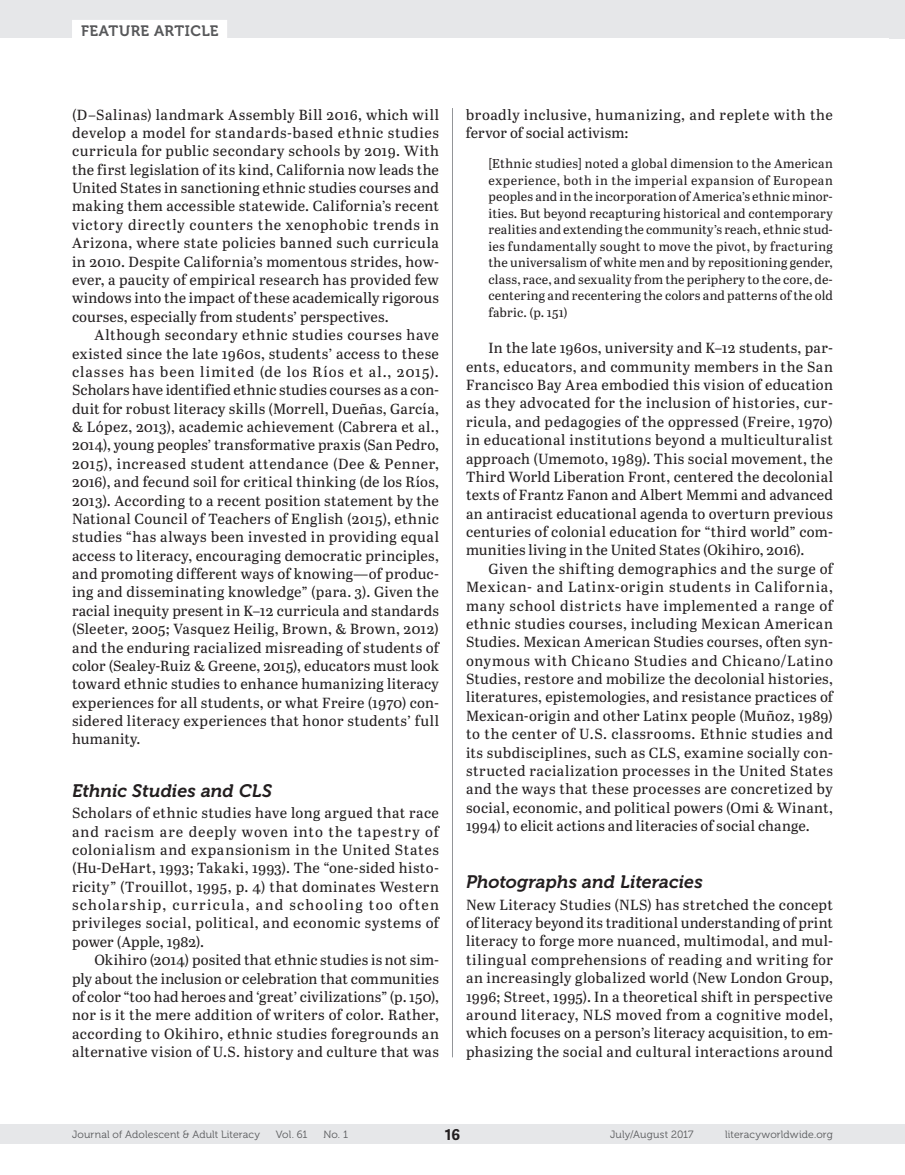
<style>
.page{position:relative;width:905px;height:1175px;background:#fff}
.page>*{position:absolute;margin:0;border:0;box-sizing:border-box;transform-origin:0 0}
.t1{font:italic 18px "Museo 700";color:#231f20}
.t2{font:15px "Museo 700";letter-spacing:.03em;color:#57585a}
.t3{font:700 15px "Adelle Sans";color:#231f20}
.t4{font:14.7px/18.3px "Abril Text";letter-spacing:.015em;color:#231f20;text-align:justify}
.t5{font:12.75px/16.5px "Abril Text";letter-spacing:.01em;color:#231f20;text-align:justify}
.t6{font:10.5px "Museo 300";letter-spacing:.015em;color:#57585a}
</style>
<div class="page">
<div style="left:0;top:0;width:904px;height:38px;background:#e6e7e9"></div>
<div style="left:889px;top:0;width:15px;height:39px;background:#e6e7e9"></div>
<hr style="left:452px;top:108px;width:1px;height:949px;background:#939598">
<div style="left:0;top:1124px;width:904px;height:20px;background:#e6e7e9"></div>
<div style="left:72px;top:20px;width:155px;height:21px;background:#fff"></div>
<p class="t2" style="left:81px;top:22px;width:139px">FEATURE ARTICLE</p>
<p class="t4" style="left:72px;top:105px;width:368px">(D–Salinas) landmark Assembly Bill 2016, which will develop a model for standards-based ethnic studies curricula for public secondary schools by 2019. With the first legislation of its kind, California now leads the United States in sanctioning ethnic studies courses and making them accessible statewide. California’s recent victory directly counters the xenophobic trends in Arizona, where state policies banned such curricula in 2010. Despite California’s momentous strides, how&shy;ever, a paucity of empirical research has provided few windows into the impact of these academically rigorous courses, especially from students’ perspectives.</p>
<p class="t4" style="left:72px;top:325px;width:368px;text-indent:22px">Although secondary ethnic studies courses have existed since the late 1960s, students’ access to these classes has been limited (de los Ríos et al., 2015).<br>Scholars have identified ethnic studies courses as a con&shy;duit for robust literacy skills (Morrell, Dueñas, García, &amp; López, 2013), academic achievement (Cabrera et al., 2014), young peoples’ transformative praxis (San Pedro, 2015), increased student attendance (Dee &amp; Penner, 2016), and fecund soil for critical thinking (de los Ríos, 2013). According to a recent position statement by the National Council of Teachers of English (2015), ethnic studies “has always been invested in providing equal access to literacy, encouraging democratic principles, and promoting different ways of knowing—of produc&shy;ing and disseminating knowledge” (para. 3). Given the racial inequity present in K–12 curricula and standards (Sleeter, 2005; Vasquez Heilig, Brown, &amp; Brown, 2012) and the enduring racialized misreading of students of color (Sealey-Ruiz &amp; Greene, 2015), educators must look toward ethnic studies to enhance humanizing literacy experiences for all students, or what Freire (1970) con&shy;sidered literacy experiences that honor students’ full humanity.</p>
<p class="t1" style="left:72px;top:780px;width:201px">Ethnic Studies and CLS</p>
<p class="t4" style="left:72px;top:803px;width:368px">Scholars of ethnic studies have long argued that race and racism are deeply woven into the tapestry of colonialism and expansionism in the United States (Hu-DeHart, 1993; Takaki, 1993). The “one-sided histo&shy;ricity” (Trouillot, 1995, p. 4) that dominates Western scholarship, curricula, and schooling too often privileges social, political, and economic systems of power (Apple, 1982).</p>
<p class="t4" style="left:72px;top:950px;width:368px;text-indent:22px">Okihiro (2014) posited that ethnic studies is not sim&shy;ply about the inclusion or celebration that communities of color “too had heroes and ‘great’ civilizations” (p. 150), nor is it the mere addition of writers of color. Rather, according to Okihiro, ethnic studies foregrounds an alternative vision of U.S. history and culture that was</p>
<p class="t4" style="left:466px;top:104px;width:368px">broadly inclusive, humanizing, and replete with the fervor of social activism:</p>
<p class="t5" style="left:488px;top:155px;width:346px">[Ethnic studies] noted a global dimension to the American experience, both in the imperial expansion of European peoples and in the incorporation of America’s ethnic minor&shy;ities. But beyond recapturing historical and contemporary realities and extending the community’s reach, ethnic stud&shy;ies fundamentally sought to move the pivot, by fracturing the universalism of white men and by repositioning gender, class, race, and sexuality from the periphery to the core, de&shy;centering and recentering the colors and patterns of the old fabric. (p. 151)</p>
<p class="t4" style="left:466px;top:338px;width:368px;text-indent:22px">In the late 1960s, university and K–12 students, par&shy;ents, educators, and community members in the San Francisco Bay Area embodied this vision of education as they advocated for the inclusion of histories, cur&shy;ricula, and pedagogies of the oppressed (Freire, 1970) in educational institutions beyond a multiculturalist approach (Umemoto, 1989). This social movement, the Third World Liberation Front, centered the decolonial texts of Frantz Fanon and Albert Memmi and advanced an antiracist educational agenda to overturn previous centuries of colonial education for “third world” com&shy;munities living in the United States (Okihiro, 2016).</p>
<p class="t4" style="left:466px;top:559px;width:368px;text-indent:22px">Given the shifting demographics and the surge of Mexican- and Latinx-origin students in California, many school districts have implemented a range of ethnic studies courses, including Mexican American Studies. Mexican American Studies courses, often syn&shy;onymous with Chicano Studies and Chicano/Latino Studies, restore and mobilize the decolonial histories, literatures, epistemologies, and resistance practices of Mexican-origin and other Latinx people (Muñoz, 1989) to the center of U.S. classrooms. Ethnic studies and its subdisciplines, such as CLS, examine socially con&shy;structed racialization processes in the United States and the ways that these processes are concretized by social, economic, and political powers (Omi &amp; Winant, 1994) to elicit actions and literacies of social change.</p>
<p class="t1" style="left:466px;top:872px;width:238px">Photographs and Literacies</p>
<p class="t4" style="left:466px;top:894px;width:368px">New Literacy Studies (NLS) has stretched the concept of literacy beyond its traditional understanding of print literacy to forge more nuanced, multimodal, and mul&shy;tilingual comprehensions of reading and writing for an increasingly globalized world (New London Group, 1996; Street, 1995). In a theoretical shift in perspective around literacy, NLS moved from a cognitive model, which focuses on a person’s literacy acquisition, to em&shy;phasizing the social and cultural interactions around</p>
<p class="t6" style="left:72px;top:1129px;width:189px">Journal of Adolescent &amp; Adult Literacy</p>
<p class="t6" style="left:276px;top:1129px;width:33px">Vol. 61</p>
<p class="t6" style="left:323px;top:1129px;width:26px">No. 1</p>
<p class="t3" style="left:445px;top:1123px;width:17px">16</p>
<p class="t6" style="left:610px;top:1129px;width:85px">July/August 2017</p>
<p class="t6" style="left:725px;top:1129px;width:109px">literacyworldwide.org</p>
</div>
